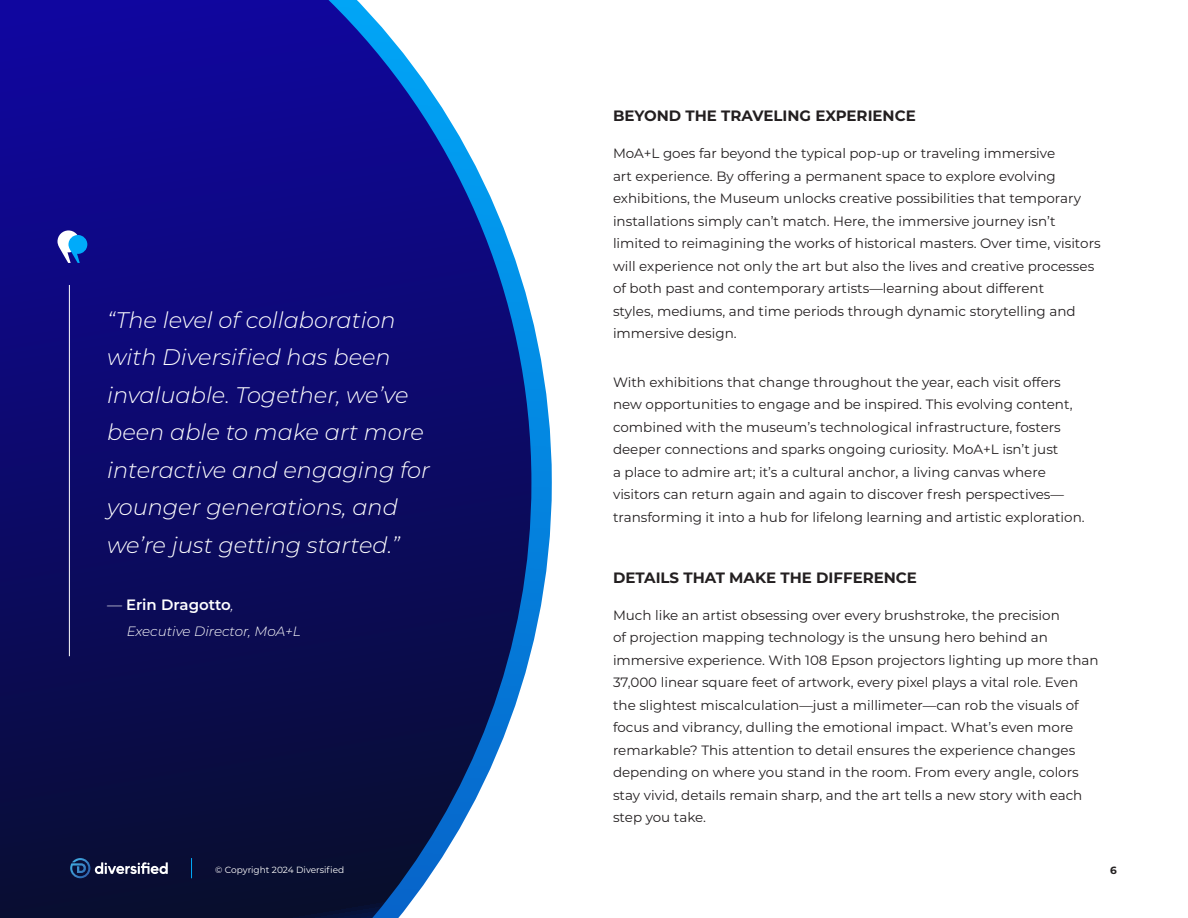
<style>
.page{position:relative;width:1188px;height:918px;background:#fff}
.page>*{position:absolute;margin:0;border:0;box-sizing:border-box;transform-origin:0 0}
.t1{font:italic 300 22.5px/37.5px "Montserrat";color:#fff}
.t2{font:700 15px "Montserrat";color:#231f20}
.t3{font:600 15px "Montserrat";color:#fff}
.t4{font:13.5px/22.5px "Montserrat";color:#231f20}
.t5{font:italic 300 13.5px "Montserrat";color:#fff}
.t6{font:700 10.5px "Montserrat";color:#231f20}
.t7{font:9px "Montserrat";color:#fff}
.s1{font-weight:300;font-style:italic}
</style>
<div class="page">
<svg style="left:531px;top:314px;width:21px;height:337px"></svg>
<svg style="left:0;top:0;width:531px;height:918px;background:#1e2076"></svg>
<svg style="left:58px;top:230px;width:29px;height:33px"></svg>
<hr style="left:69px;top:285px;width:1px;height:371px;background:#fff">
<svg style="left:191px;top:858px;width:1px;height:20px"></svg>
<svg style="left:70px;top:858px;width:98px;height:20px;background:#3c4668"></svg>
<p class="t1" style="left:107px;top:300px;width:324px">“The level of collaboration with Diversified has been invaluable. Together, we’ve been able to make art more interactive and engaging for younger generations, and we’re just getting started.”</p>
<p class="t3" style="left:107px;top:594px;width:128px"><span class="s1">—</span> Erin Dragotto<span class="s1">,</span></p>
<p class="t5" style="left:127px;top:622px;width:175px">Executive Director, MoA+L</p>
<p class="t2" style="left:613px;top:105px;width:304px">BEYOND THE TRAVELING EXPERIENCE</p>
<p class="t4" style="left:613px;top:142px;width:489px">MoA+L goes far beyond the typical pop-up or traveling immersive<br>art experience. By offering a permanent space to explore evolving exhibitions, the Museum unlocks creative possibilities that temporary installations simply can’t match. Here, the immersive journey isn’t limited to reimagining the works of historical masters. Over time, visitors will experience not only the art but also the lives and creative processes of both past and contemporary artists—learning about different<br>styles, mediums, and time periods through dynamic storytelling and immersive design.</p>
<p class="t4" style="left:613px;top:370px;width:473px">With exhibitions that change throughout the year, each visit offers new opportunities to engage and be inspired. This evolving content, combined with the museum’s technological infrastructure, fosters deeper connections and sparks ongoing curiosity. MoA+L isn’t just<br>a place to admire art; it’s a cultural anchor, a living canvas where visitors can return again and again to discover fresh perspectives— transforming it into a hub for lifelong learning and artistic exploration.</p>
<p class="t2" style="left:613px;top:566px;width:306px">DETAILS THAT MAKE THE DIFFERENCE</p>
<p class="t4" style="left:613px;top:603px;width:487px">Much like an artist obsessing over every brushstroke, the precision<br>of projection mapping technology is the unsung hero behind an immersive experience. With 108 Epson projectors lighting up more than 37,000 linear square feet of artwork, every pixel plays a vital role. Even the slightest miscalculation—just a millimeter—can rob the visuals of focus and vibrancy, dulling the emotional impact. What’s even more remarkable? This attention to detail ensures the experience changes depending on where you stand in the room. From every angle, colors stay vivid, details remain sharp, and the art tells a new story with each step you take.</p>
<p class="t7" style="left:215px;top:863px;width:131px">© Copyright 2024 Diversified</p>
<p class="t6" style="left:1110px;top:863px;width:8px">6</p>
</div>
